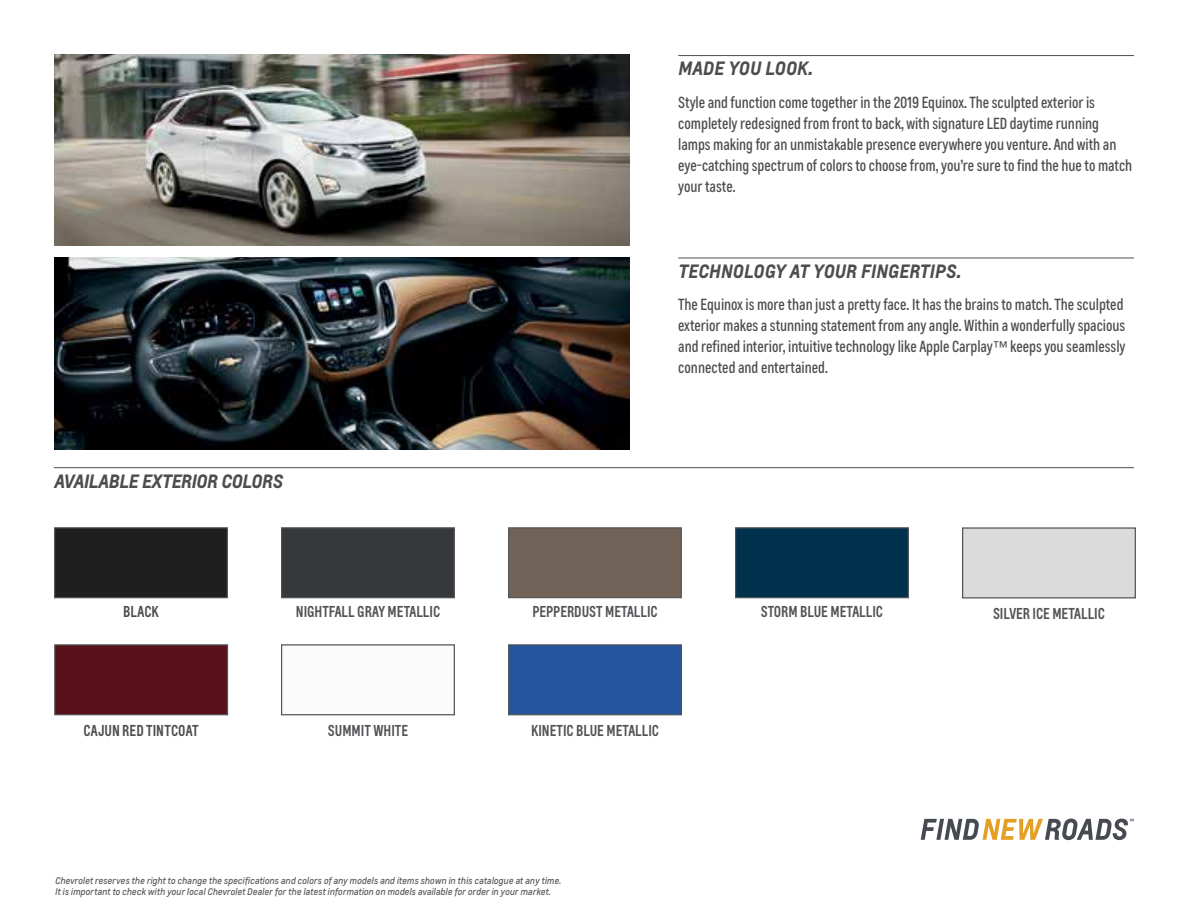
<style>
.page{position:relative;width:1188px;height:918px;background:#fff}
.page>*{position:absolute;margin:0;border:0;box-sizing:border-box;transform-origin:0 0}
.t1{font:italic 700 18px "Louis";color:#4d4d4f}
.t2{font:italic 700 18px "Louis";letter-spacing:-.02em;color:#4d4d4f}
.t3{font:condensed 15px/21px "Louis";letter-spacing:-.005em;color:#4d4d4f}
.t4{font:600 condensed 14.7px "Louis";color:#515356}
.t5{font:600 condensed 14.7px "Louis";letter-spacing:.005em;color:#4d4d4f}
.t6{font:italic 9px/10.8px "Louis";color:#55565a}
.s1{font-family:"Helvetica Neue";font-stretch:normal}
</style>
<div class="page">
<hr style="left:54px;top:467px;width:1080px;height:1px;background:#4d4d4f">
<hr style="left:678px;top:55px;width:456px;height:1px;background:#4d4d4f">
<hr style="left:678px;top:258px;width:456px;height:1px;background:#4d4d4f">
<svg style="left:921px;top:819px;width:213px;height:21px"></svg>
<img style="left:54px;top:258px;width:576px;height:191px">
<img style="left:54px;top:54px;width:576px;height:192px">
<div style="left:54px;top:527px;width:174px;height:71px;background:#1f1f1f;border:1px solid #515356"></div>
<div style="left:281px;top:527px;width:174px;height:71px;background:#35393b;border:1px solid #515356"></div>
<div style="left:508px;top:527px;width:174px;height:71px;background:#716357;border:1px solid #515356"></div>
<div style="left:735px;top:527px;width:174px;height:71px;background:#00314d;border:1px solid #515356"></div>
<div style="left:962px;top:527px;width:174px;height:71px;background:#dbdbdb;border:1px solid #515356"></div>
<div style="left:54px;top:644px;width:174px;height:71px;background:#591119;border:1px solid #515356"></div>
<div style="left:281px;top:644px;width:174px;height:71px;background:#fbfbfb;border:1px solid #515356"></div>
<div style="left:508px;top:644px;width:174px;height:71px;background:#2655a0;border:1px solid #515356"></div>
<p class="t1" style="left:678px;top:57px;width:136px">MADE YOU LOOK.</p>
<p class="t3" style="left:678px;top:92px;width:456px">Style and function come together in the 2019 Equinox. The sculpted exterior is completely redesigned from front to back, with signature LED daytime running lamps making for an unmistakable presence everywhere you venture. And with an eye-catching spectrum of colors to choose from, you’re sure to find the hue to match your taste.</p>
<p class="t1" style="left:678px;top:259px;width:285px">TECHNOLOGY AT YOUR FINGERTIPS.</p>
<p class="t2" style="left:54px;top:469px;width:231px">AVAILABLE EXTERIOR COLORS</p>
<p class="t3" style="left:678px;top:294px;width:449px;text-align:justify">The Equinox is more than just a pretty face. It has the brains to match. The sculpted exterior makes a stunning statement from any angle. Within a wonderfully spacious and refined interior, intuitive technology like Apple Carplay<span class="s1">™</span> keeps you seamlessly connected and entertained.</p>
<p class="t5" style="left:123px;top:602px;width:37px">BLACK</p>
<p class="t4" style="left:296px;top:602px;width:146px">NIGHTFALL GRAY METALLIC</p>
<p class="t4" style="left:532px;top:602px;width:127px">PEPPERDUST METALLIC</p>
<p class="t4" style="left:761px;top:602px;width:124px">STORM BLUE METALLIC</p>
<p class="t4" style="left:993px;top:604px;width:113px">SILVER ICE METALLIC</p>
<p class="t5" style="left:84px;top:721px;width:117px">CAJUN RED TINTCOAT</p>
<p class="t4" style="left:328px;top:721px;width:82px">SUMMIT WHITE</p>
<p class="t4" style="left:531px;top:721px;width:129px">KINETIC BLUE METALLIC</p>
<p class="t6" style="left:55px;top:876px;width:508px">Chevrolet reserves the right to change the specifications and colors of any models and items shown in this catalogue at any time.<br>It is important to check with your local Chevrolet Dealer for the latest information on models available for order in your market.</p>
</div>
